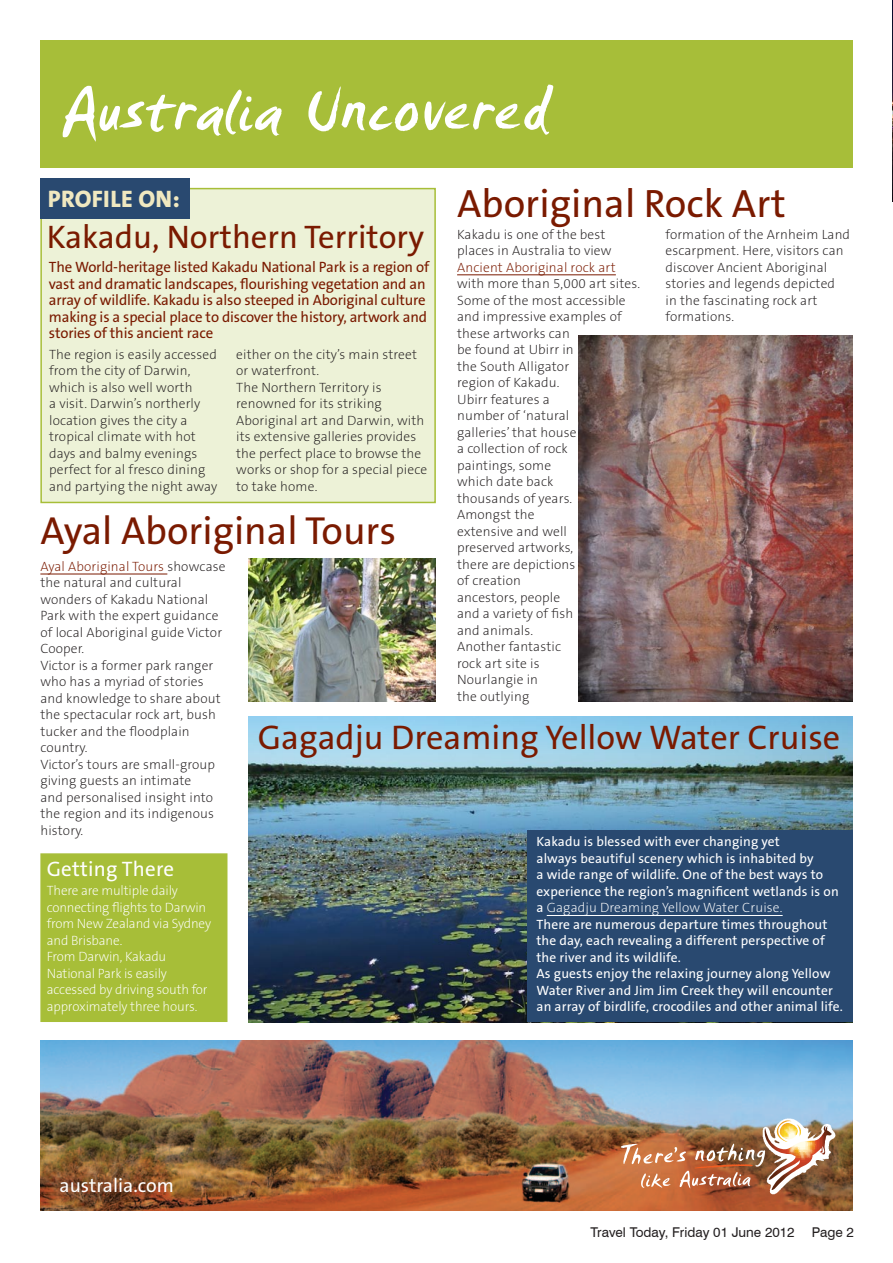
<style>
.page{position:relative;width:893px;height:1263px;background:#fff}
.page>*{position:absolute;margin:0;border:0;box-sizing:border-box;transform-origin:0 0}
.t1{font:67.5px "TA Smudger";letter-spacing:.015em;color:#fff}
.t2{font:39.75px "The Sans B5 Plain";color:#7a1a00}
.t3{font:39.3px "The Sans B5 Plain";color:#7a1a00}
.t4{font:34.35px "The Sans B5 Plain";color:#7a1a00}
.t5{font:32.85px "The Sans B5 Plain";color:#7a1a00}
.t6{font:800 24px "The Sans B8";letter-spacing:.01em;color:#f0e8c0}
.t7{font:21px "The Sans B5 Plain";letter-spacing:.01em;color:#fff}
.t8{font:19.5px "The Sans B5 Plain";color:#fff}
.t9{font:15px/16.5px "The Sans B5 Plain";letter-spacing:-.01em;color:#7a1a00}
.t10{font:200 13.5px/16.5px "The Sans B2";letter-spacing:.01em;color:#231f20}
.t11{font:13.5px/16.5px "The Sans B5 Plain";letter-spacing:.01em;color:#fff}
.t12{font:200 13.5px/16.5px "The Sans B2";letter-spacing:-.01em;color:#fff}
.t13{font:200 13.5px "The Sans B2";letter-spacing:.01em;color:#fff}
.t14{font:13.5px "Swiss 721 BT";color:#231f20}
.t15{font:200 13.5px "The Sans B2";letter-spacing:.01em;color:#7a1a00}
.s1{color:#7a1a00}
.s2{font-family:"The Sans B5 Plain";font-weight:400}
</style>
<div class="page">
<div style="left:40px;top:188px;width:396px;height:315px;background:#edf2d7;border:2px solid #a7be38"></div>
<img style="left:892px;top:0;width:1px;height:202px">
<div style="left:40px;top:40px;width:813px;height:128px;background:#a7be39"></div>
<img style="left:41px;top:1041px;width:812px;height:170px">
<img style="left:758px;top:1113px;width:82px;height:85px">
<img style="left:621px;top:1120px;width:211px;height:70px">
<div style="left:40px;top:178px;width:150px;height:40px;background:#294970"></div>
<div style="left:40px;top:853px;width:187px;height:169px;background:#a7be38;border:2px solid #a7be38"></div>
<hr style="left:40px;top:574px;width:127px;height:1px;background:#7a1a00">
<hr style="left:457px;top:275px;width:159px;height:1px;background:#7a1a00">
<img style="left:249px;top:559px;width:187px;height:143px">
<img style="left:578px;top:336px;width:275px;height:365px">
<img style="left:249px;top:716px;width:604px;height:306px">
<div style="left:527px;top:831px;width:326px;height:191px;background:#294970"></div>
<hr style="left:547px;top:915px;width:236px;height:1px;background:#fff">
<h1 class="t1" style="left:62px;top:69px;width:488px">Australia Uncovered</h1>
<h2 class="t2" style="left:457px;top:183px;width:330px">Aboriginal Rock Art</h2>
<p class="t10" style="left:665px;top:226px;width:186px">formation of the Arnheim Land escarpment. Here, visitors can discover Ancient Aboriginal stories and legends depicted<br>in the fascinating rock art formations.</p>
<h3 class="t6" style="left:48px;top:186px;width:133px">PROFILE ON:</h3>
<h3 class="t5" style="left:47px;top:220px;width:379px">Kakadu, Northern Territory</h3>
<p class="t9" style="left:49px;top:259px;width:382px">The World-heritage listed Kakadu National Park is a region of vast and dramatic landscapes, flourishing vegetation and an array of wildlife. Kakadu is also steeped in Aboriginal culture making is a special place to discover the history, artwork and stories of this ancient race</p>
<p class="t10" style="left:457px;top:226px;width:156px">Kakadu is one of the best places in Australia to view</p>
<p class="t15" style="left:457px;top:260px;width:160px">Ancient Aboriginal rock art</p>
<p class="t10" style="left:457px;top:276px;width:184px">with more than 5,000 art sites.<br>Some of the most accessible and impressive examples of these artworks can<br>be found at Ubirr in<br>the South Alligator<br>region of Kakadu.<br>Ubirr features a<br>number of ‘natural<br>galleries’ that house<br>a collection of rock<br>paintings, some<br>which date back<br>thousands of years.<br>Amongst the<br>extensive and well<br>preserved artworks,<br>there are depictions<br>of creation<br>ancestors, people<br>and a variety of fish<br>and animals.<br>Another fantastic<br>rock art site is<br>Nourlangie in<br>the outlying</p>
<p class="t10" style="left:49px;top:346px;width:170px">The region is easily accessed from the city of Darwin, which is also well worth<br>a visit. Darwin’s northerly location gives the city a tropical climate with hot days and balmy evenings perfect for al fresco dining and partying the night away</p>
<p class="t10" style="left:236px;top:346px;width:193px">either on the city’s main street or waterfront.<br>The Northern Territory is renowned for its striking<br>Aboriginal art and Darwin, with its extensive galleries provides the perfect place to browse the works or shop for a special piece to take home.</p>
<h3 class="t3" style="left:40px;top:510px;width:357px">Ayal Aboriginal Tours</h3>
<p class="t10" style="left:40px;top:559px;width:187px"><span class="s1">Ayal Aboriginal Tours</span> showcase the natural and cultural wonders of Kakadu National<br>Park with the expert guidance of local Aboriginal guide Victor<br>Cooper.<br>Victor is a former park ranger who has a myriad of stories and knowledge to share about the spectacular rock art, bush tucker and the floodplain country.<br>Victor’s tours are small-group giving guests an intimate<br>and personalised insight into the region and its indigenous history.</p>
<h3 class="t4" style="left:258px;top:719px;width:584px">Gagadju Dreaming Yellow Water Cruise</h3>
<p class="t11" style="left:536px;top:834px;width:304px">Kakadu is blessed with ever changing yet<br>always beautiful scenery which is inhabited by<br>a wide range of wildlife. One of the best ways to experience the region’s magnificent wetlands is on</p>
<p class="t13" style="left:536px;top:901px;width:248px"><span class="s2">a</span> Gagadju Dreaming Yellow Water Cruise.</p>
<p class="t11" style="left:536px;top:916px;width:308px">There are numerous departure times throughout the day, each revealing a different perspective of the river and its wildlife.<br>As guests enjoy the relaxing journey along Yellow Water River and Jim Jim Creek they will encounter an array of birdlife, crocodiles and other animal life.</p>
<h3 class="t7" style="left:47px;top:858px;width:129px">Getting There</h3>
<p class="t12" style="left:47px;top:883px;width:166px">There are multiple daily connecting flights to Darwin from New Zealand via Sydney and Brisbane.<br>From Darwin, Kakadu<br>National Park is easily accessed by driving south for approximately three hours.</p>
<h3 class="t8" style="left:60px;top:1175px;width:116px">australia.com</h3>
<p class="t14" style="left:590px;top:1224px;width:206px">Travel Today, Friday 01 June 2012</p>
<p class="t14" style="left:812px;top:1224px;width:43px">Page 2</p>
</div>
